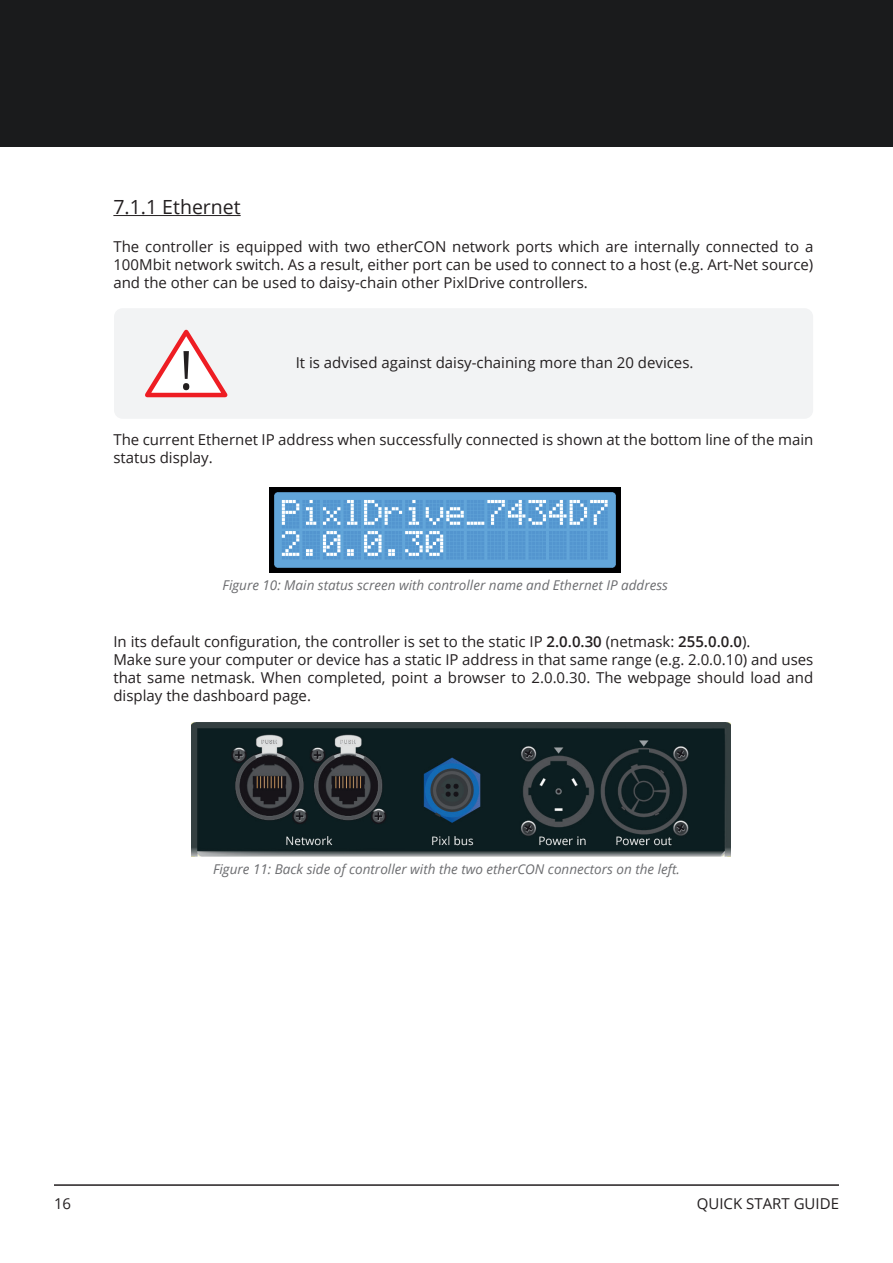
<style>
.page{position:relative;width:893px;height:1263px;background:#fff}
.page>*{position:absolute;margin:0;border:0;box-sizing:border-box;transform-origin:0 0}
.t1{font:19.5px "Open Sans";color:#231f20}
.t2{font:15px/18px "Open Sans";color:#231f20}
.t3{font:italic 13.5px "Open Sans";color:#6c6d70}
.s1{font-weight:600}
</style>
<div class="page">
<div style="left:0;top:0;width:893px;height:147px;background:#1a1b1c"></div>
<hr style="left:54px;top:1184px;width:785px;height:2px;background:#231f20">
<hr style="left:113px;top:215px;width:128px;height:1px;background:#231f20">
<div style="left:114px;top:308px;width:699px;height:111px;background:#f2f3f4;border-radius:9px"></div>
<svg style="left:145px;top:329px;width:83px;height:69px"></svg>
<img style="left:270px;top:487px;width:351px;height:85px">
<img style="left:191px;top:722px;width:540px;height:134px">
<h1 class="t1" style="left:113px;top:194px;width:129px">7.1.1 Ethernet</h1>
<p class="t2" style="left:113px;top:238px;width:701px;text-align:justify">The controller is equipped with two etherCON network ports which are internally connected to a 100Mbit network switch. As a result, either port can be used to connect to a host (e.g. Art-Net source) and the other can be used to daisy-chain other PixlDrive controllers.</p>
<p class="t2" style="left:296px;top:353px;width:399px">It is advised against daisy-chaining more than 20 devices.</p>
<p class="t2" style="left:113px;top:430px;width:701px">The current Ethernet IP address when successfully connected is shown at the bottom line of the main status display.</p>
<p class="t3" style="left:223px;top:576px;width:447px">Figure 10: Main status screen with controller name and Ethernet IP address</p>
<p class="t2" style="left:113px;top:633px;width:701px">In its default configuration, the controller is set to the static IP <span class="s1">2.0.0.30</span> (netmask: <span class="s1">255.0.0.0</span>).<br>Make sure your computer or device has a static IP address in that same range (e.g. 2.0.0.10) and uses that same netmask. When completed, point a browser to 2.0.0.30. The webpage should load and display the dashboard page.</p>
<p class="t3" style="left:213px;top:860px;width:468px">Figure 11: Back side of controller with the two etherCON connectors on the left.</p>
<p class="t2" style="left:54px;top:1194px;width:19px">16</p>
<p class="t2" style="left:697px;top:1194px;width:144px">QUICK START GUIDE</p>
</div>
